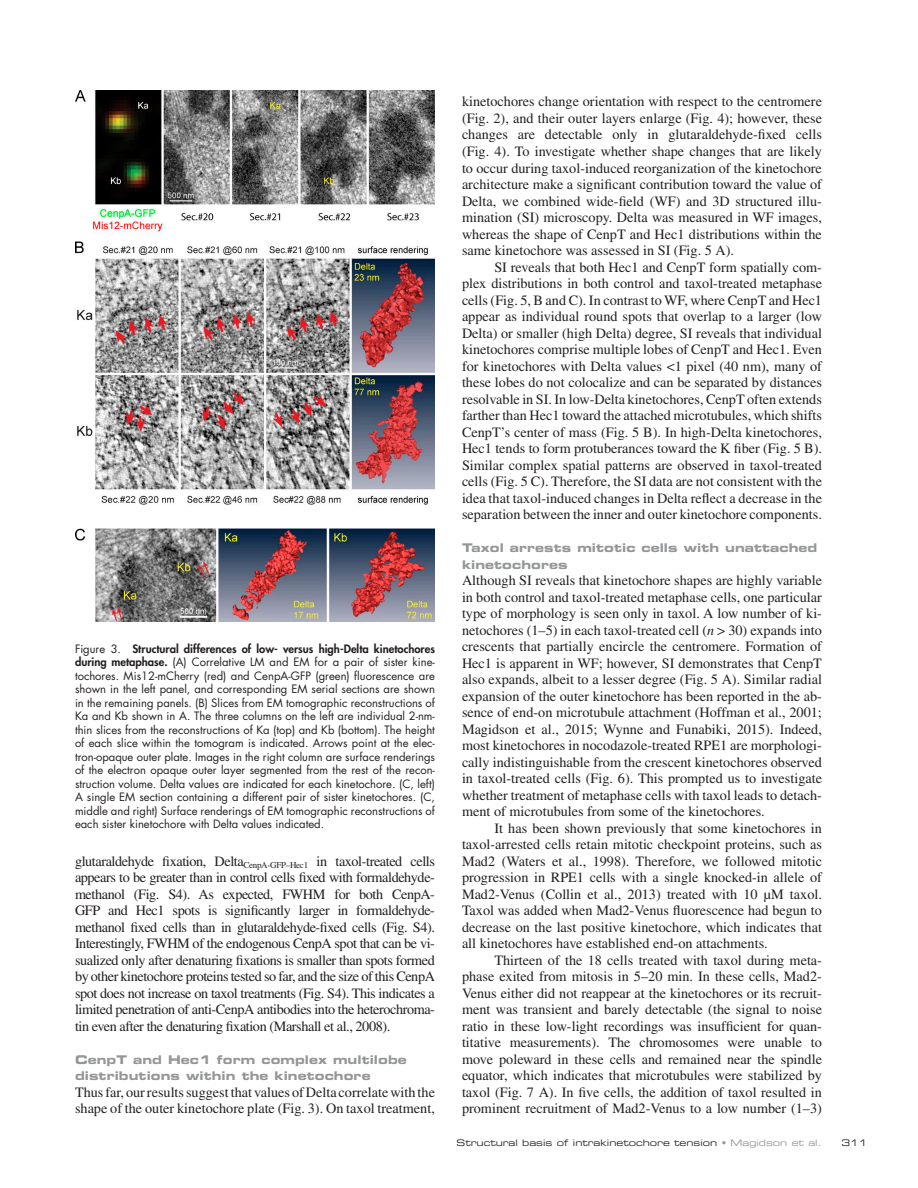
<style>
.page{position:relative;width:918px;height:1188px;background:#fff}
.page>*{position:absolute;margin:0;border:0;box-sizing:border-box;transform-origin:0 0}
.t1{font:14.25px/16.5px "Times LT Std";color:#231f20;text-align:justify}
.t2{font:12px/16.5px "Eurostile LT Std Bold Ex 2";letter-spacing:.005em;color:#949698}
.t3{font:11.25px/13.5px "Futura Std";color:#231f20;text-align:justify}
.t4{font:9px "Eurostile LT Std Ex 2";color:#231f20}
.s1{font-weight:800}
.s2{font-style:italic}
.s3{color:#949698}
</style>
<div class="page">
<img style="left:75px;top:90px;width:360px;height:531px">
<p class="t3" style="left:75px;top:642px;width:362px">Figure 3. <span class="s1">Structural differences of low- versus high-Delta kinetochores during metaphase.</span> (A) Correlative LM and EM for a pair of sister kine&shy;tochores. Mis12-mCherry (red) and CenpA-GFP (green) fluorescence are shown in the left panel, and corresponding EM serial sections are shown in the remaining panels. (B) Slices from EM tomographic reconstructions of Ka and Kb shown in A. The three columns on the left are individual 2-nm&shy;thin slices from the reconstructions of Ka (top) and Kb (bottom). The height of each slice within the tomogram is indicated. Arrows point at the elec&shy;tron-opaque outer plate. Images in the right column are surface renderings of the electron opaque outer layer segmented from the rest of the recon&shy;struction volume. Delta values are indicated for each kinetochore. (C, left)<br>A single EM section containing a different pair of sister kinetochores. (C, middle and right) Surface renderings of EM tomographic reconstructions of each sister kinetochore with Delta values indicated.</p>
<p class="t1" style="left:75px;top:852px;width:362px">glutaraldehyde fixation, Delta<sub>CenpA-GFP–Hec1</sub> in taxol-treated cells appears to be greater than in control cells fixed with formaldehyde&shy;methanol (Fig. S4). As expected, FWHM for both CenpA-GFP and Hec1 spots is significantly larger in formaldehyde&shy;methanol fixed cells than in glutaraldehyde-fixed cells (Fig. S4).<br>Interestingly, FWHM of the endogenous CenpA spot that can be vi&shy;sualized only after denaturing fixations is smaller than spots formed by other kinetochore proteins tested so far, and the size of this CenpA spot does not increase on taxol treatments (Fig. S4). This indicates a limited penetration of anti-CenpA antibodies into the heterochroma&shy;tin even after the denaturing fixation (Marshall et al., 2008).</p>
<p class="t2" style="left:75px;top:1051px;width:333px">CenpT and Hec1 form complex multilobe distributions within the kinetochore</p>
<p class="t1" style="left:75px;top:1083px;width:362px">Thus far, our results suggest that values of Delta correlate with the shape of the outer kinetochore plate (Fig. 3). On taxol treatment,</p>
<p class="t1" style="left:462px;top:93px;width:362px">kinetochores change orientation with respect to the centromere (Fig. 2), and their outer layers enlarge (Fig. 4); however, these changes are detectable only in glutaraldehyde-fixed cells (Fig. 4). To investigate whether shape changes that are likely to occur during taxol-induced reorganization of the kinetochore architecture make a significant contribution toward the value of Delta, we combined wide-field (WF) and 3D structured illu&shy;mination (SI) microscopy. Delta was measured in WF images, whereas the shape of CenpT and Hec1 distributions within the same kinetochore was assessed in SI (Fig. 5 A).</p>
<p class="t1" style="left:462px;top:258px;width:362px;text-indent:32px">SI reveals that both Hec1 and CenpT form spatially com&shy;plex distributions in both control and taxol-treated metaphase cells (Fig. 5, B and C). In contrast to WF, where CenpT and Hec1 appear as individual round spots that overlap to a larger (low Delta) or smaller (high Delta) degree, SI reveals that individual kinetochores comprise multiple lobes of CenpT and Hec1. Even for kinetochores with Delta values &lt;1 pixel (40 nm), many of these lobes do not colocalize and can be separated by distances resolvable in SI. In low-Delta kinetochores, CenpT often extends farther than Hec1 toward the attached microtubules, which shifts CenpT’s center of mass (Fig. 5 B). In high-Delta kinetochores, Hec1 tends to form protuberances toward the K fiber (Fig. 5 B).<br>Similar complex spatial patterns are observed in taxol-treated cells (Fig. 5 C). Therefore, the SI data are not consistent with the idea that taxol-induced changes in Delta reflect a decrease in the separation between the inner and outer kinetochore components.</p>
<p class="t2" style="left:462px;top:539px;width:357px">Taxol arrests mitotic cells with unattached kinetochores</p>
<p class="t1" style="left:462px;top:572px;width:362px">Although SI reveals that kinetochore shapes are highly variable in both control and taxol-treated metaphase cells, one particular type of morphology is seen only in taxol. A low number of ki&shy;netochores (1–5) in each taxol-treated cell (<span class="s2">n</span> &gt; 30) expands into crescents that partially encircle the centromere. Formation of Hec1 is apparent in WF; however, SI demonstrates that CenpT also expands, albeit to a lesser degree (Fig. 5 A). Similar radial expansion of the outer kinetochore has been reported in the ab&shy;sence of end-on microtubule attachment (Hoffman et al., 2001; Magidson et al., 2015; Wynne and Funabiki, 2015). Indeed, most kinetochores in nocodazole-treated RPE1 are morphologi&shy;cally indistinguishable from the crescent kinetochores observed in taxol-treated cells (Fig. 6). This prompted us to investigate whether treatment of metaphase cells with taxol leads to detach&shy;ment of microtubules from some of the kinetochores.</p>
<p class="t1" style="left:462px;top:819px;width:362px;text-indent:32px">It has been shown previously that some kinetochores in taxol-arrested cells retain mitotic checkpoint proteins, such as Mad2 (Waters et al., 1998). Therefore, we followed mitotic progression in RPE1 cells with a single knocked-in allele of Mad2-Venus (Collin et al., 2013) treated with 10 µM taxol.<br>Taxol was added when Mad2-Venus fluorescence had begun to decrease on the last positive kinetochore, which indicates that all kinetochores have established end-on attachments.</p>
<p class="t1" style="left:462px;top:951px;width:362px;text-indent:32px">Thirteen of the 18 cells treated with taxol during meta&shy;phase exited from mitosis in 5–20 min. In these cells, Mad2- Venus either did not reappear at the kinetochores or its recruit&shy;ment was transient and barely detectable (the signal to noise ratio in these low-light recordings was insufficient for quan&shy;titative measurements). The chromosomes were unable to move poleward in these cells and remained near the spindle equator, which indicates that microtubules were stabilized by taxol (Fig. 7 A). In five cells, the addition of taxol resulted in prominent recruitment of Mad2-Venus to a low number (1–3)</p>
<p class="t4" style="left:457px;top:1136px;width:367px">Structural basis of intrakinetochore tension <span class="s3">• Magidson et al.</span></p>
<p class="t4" style="left:841px;top:1136px;width:28px">311</p>
</div>
